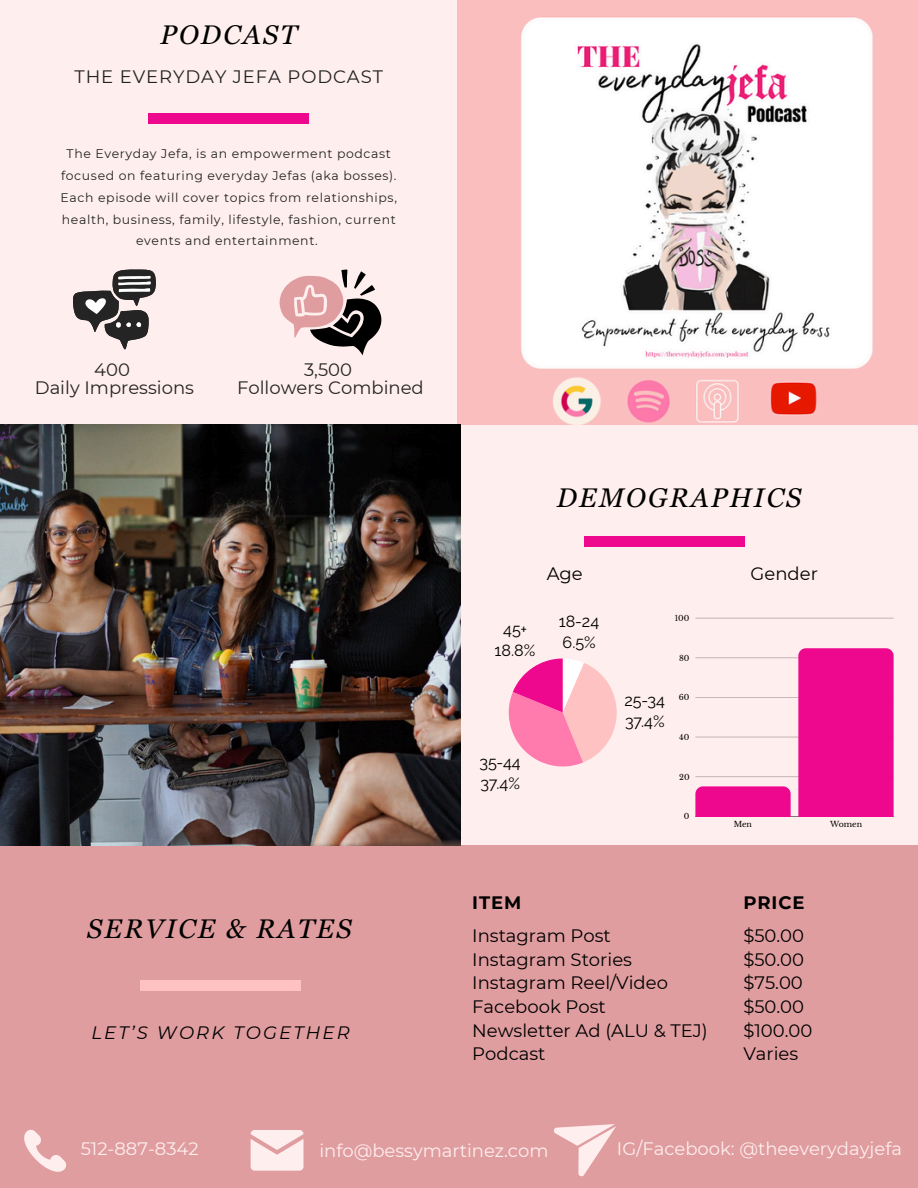
<style>
.page{position:relative;width:918px;height:1188px;background:#fee}
.page>*{position:absolute;margin:0;border:0;box-sizing:border-box;transform-origin:0 0}
.t1{font:italic 27px "Georgia Pro";letter-spacing:.08em;color:#000}
.t2{font:18px/23.7px "Montserrat";color:#000}
.t3{font:18px "Montserrat";color:#fee}
.t4{font:18px/18px "Montserrat";color:#252424;text-align:center}
.t5{font:18px "Montserrat";letter-spacing:.05em;color:#222}
.t6{font:italic 18px "Montserrat";letter-spacing:.12em;color:#000}
.t7{font:700 18px "Montserrat";letter-spacing:.05em;color:#000}
.t8{font:16.2px/21.1px "Raleway";color:#000}
.t9{font:12.45px/21.8px "Montserrat";letter-spacing:.05em;color:#222;text-align:center}
.t10{font:7.8px "Libre Baskerville";color:#000}
</style>
<div class="page">
<div style="left:0;top:845px;width:918px;height:343px;background:#df9d9f"></div>
<img style="left:458px;top:0;width:460px;height:424px">
<img style="left:0;top:424px;width:460px;height:422px">
<div style="left:148px;top:114px;width:161px;height:10px;background:#ed088e"></div>
<div style="left:584px;top:537px;width:161px;height:10px;background:#ed088e"></div>
<div style="left:140px;top:981px;width:161px;height:10px;background:#fec2c2"></div>
<svg style="left:73px;top:270px;width:83px;height:79px"></svg>
<svg style="left:279px;top:270px;width:102px;height:85px"></svg>
<svg style="left:509px;top:659px;width:108px;height:108px"></svg>
<hr style="left:695px;top:816px;width:199px;height:1px;background:#000">
<hr style="left:695px;top:776px;width:199px;height:1px;background:#000">
<hr style="left:695px;top:737px;width:199px;height:1px;background:#000">
<hr style="left:695px;top:697px;width:199px;height:1px;background:#000">
<hr style="left:695px;top:658px;width:199px;height:1px;background:#000">
<hr style="left:695px;top:618px;width:199px;height:1px;background:#000">
<div style="left:695px;top:786px;width:96px;height:30px;background:#ed088e"></div>
<div style="left:798px;top:648px;width:96px;height:168px;background:#ed088e"></div>
<svg style="left:24px;top:1129px;width:42px;height:43px"></svg>
<svg style="left:251px;top:1130px;width:52px;height:40px;background:#fbe4e4"></svg>
<svg style="left:554px;top:1124px;width:62px;height:52px"></svg>
<p class="t1" style="left:160px;top:20px;width:138px">PODCAST</p>
<p class="t5" style="left:75px;top:66px;width:310px">THE EVERYDAY JEFA PODCAST</p>
<p class="t9" style="left:61px;top:143px;width:338px">The Everyday Jefa, is an empowerment podcast focused on featuring everyday Jefas (aka bosses).<br>Each episode will cover topics from relationships, health, business, family, lifestyle, fashion, current events and entertainment.</p>
<h4 class="t4" style="left:35px;top:361px;width:161px">400<br>Daily Impressions</h4>
<h4 class="t4" style="left:237px;top:361px;width:188px">3,500<br>Followers Combined</h4>
<h3 class="t1" style="left:87px;top:914px;width:266px">SERVICE &amp; RATES</h3>
<h1 class="t6" style="left:91px;top:1021px;width:260px">LET’S WORK TOGETHER</h1>
<p class="t1" style="left:557px;top:482px;width:246px">DEMOGRAPHICS</p>
<h1 class="t2" style="left:547px;top:562px;width:38px">Age</h1>
<p class="t2" style="left:751px;top:562px;width:69px">Gender</p>
<h3 class="t8" style="left:495px;top:619px;width:42px;text-align:center">45+<br>18.8%</h3>
<h3 class="t8" style="left:559px;top:611px;width:42px;line-height:20.7px">18-24<br>6.5%</h3>
<h3 class="t8" style="left:479px;top:751px;width:43px">35-44<br>37.4%</h3>
<p class="t10" style="left:675px;top:613px;width:16px">100</p>
<p class="t10" style="left:679px;top:653px;width:12px">80</p>
<h3 class="t8" style="left:624px;top:690px;width:42px">25-34<br>37.4%</h3>
<p class="t10" style="left:679px;top:693px;width:12px">60</p>
<p class="t10" style="left:679px;top:732px;width:12px">40</p>
<p class="t10" style="left:679px;top:772px;width:12px">20</p>
<p class="t10" style="left:684px;top:812px;width:7px">0</p>
<h4 class="t7" style="left:472px;top:892px;width:51px">ITEM</h4>
<h4 class="t2" style="left:472px;top:924px;width:237px">Instagram Post<br>Instagram Stories<br>Instagram Reel/Video<br>Facebook Post<br>Newsletter Ad (ALU &amp; TEJ)<br>Podcast</h4>
<p class="t10" style="left:734px;top:819px;width:20px">Men</p>
<p class="t10" style="left:830px;top:819px;width:34px">Women</p>
<p class="t7" style="left:743px;top:892px;width:63px">PRICE</p>
<h1 class="t2" style="left:743px;top:924px;width:71px">$50.00 $50.00 $75.00 $50.00 $100.00<br>Varies</h1>
<p class="t3" style="left:81px;top:1137px;width:119px">512-887-8342</p>
<h3 class="t3" style="left:319px;top:1139px;width:231px">info@bessymartinez.com</h3>
<h2 class="t3" style="left:617px;top:1137px;width:287px">IG/Facebook: @theeverydayjefa</h2>
</div>
